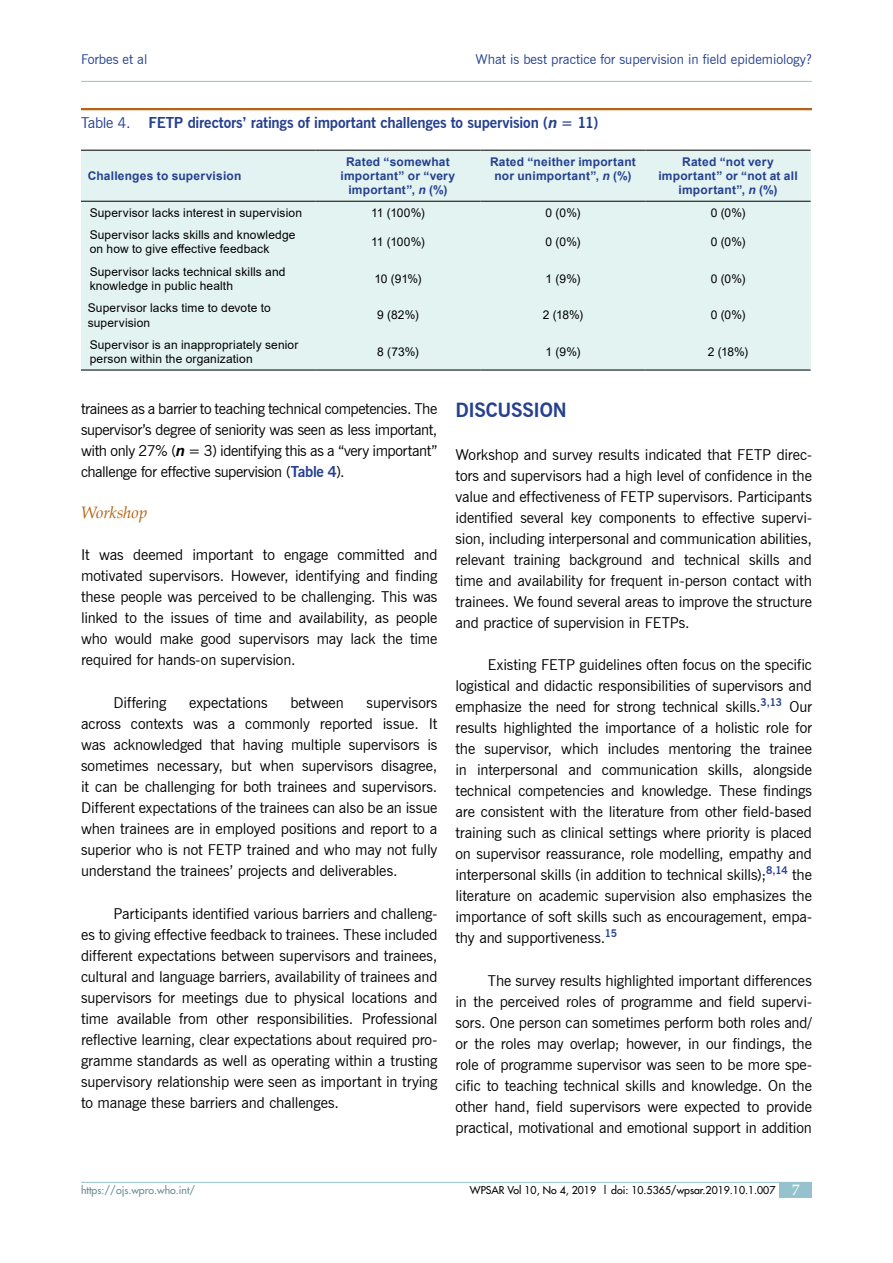
<style>
.page{position:relative;width:893px;height:1263px;background:#fff}
.page>*{position:absolute;margin:0;border:0;box-sizing:border-box;transform-origin:0 0}
.t1{font:700 19.5px "News Gothic BT";letter-spacing:-.015em;color:#25408f}
.t2{font:italic 16.5px "Palatino Linotype";color:#b66113}
.t3{font:15px/21px "News Gothic BT";letter-spacing:-.01em;color:#000;text-align:justify}
.t4{font:700 15px "News Gothic BT";letter-spacing:-.01em;color:#25408f}
.t5{font:13.5px "News Gothic BT";color:#25408f}
.t6{font:12px/14.4px "Arial";letter-spacing:.01em;color:#000}
.t7{font:700 12px/14.4px "Arial";letter-spacing:.02em;color:#25408f;text-align:center}
.t8{font:10.5px "Futura LT";color:#000}
.t9{font:10.5px "Futura LT";color:#6b8c93}
.s1{font-weight:400}
.s2{font-family:"Arial";font-style:italic}
.s3{font-style:italic}
.s4{font-family:"Arial";font-weight:700;font-style:italic}
.s5{font-weight:700;color:#25408f}
.s6{font-family:"Palatino";font-size:15px;color:#fff}
</style>
<div class="page">
<hr style="left:81px;top:1182px;width:731px;height:1px;background:#96c2cd">
<div style="left:780px;top:1182px;width:32px;height:15px;background:#96c2cd"></div>
<hr style="left:81px;top:81px;width:731px;height:1px;background:#96c2cd">
<hr style="left:81px;top:108px;width:731px;height:2px;background:#b66113">
<div style="left:81px;top:150px;width:729px;height:220px;background:#e3f3f1"></div>
<hr style="left:81px;top:201px;width:234px;height:1px;background:#000">
<hr style="left:315px;top:201px;width:165px;height:1px;background:#000">
<hr style="left:480px;top:201px;width:165px;height:1px;background:#000">
<hr style="left:645px;top:201px;width:165px;height:1px;background:#000">
<hr style="left:81px;top:150px;width:234px;height:1px;background:#000">
<hr style="left:315px;top:150px;width:165px;height:1px;background:#000">
<hr style="left:480px;top:150px;width:165px;height:1px;background:#000">
<hr style="left:645px;top:150px;width:165px;height:1px;background:#000">
<hr style="left:81px;top:370px;width:234px;height:1px;background:#000">
<hr style="left:315px;top:370px;width:165px;height:1px;background:#000">
<hr style="left:480px;top:370px;width:165px;height:1px;background:#000">
<hr style="left:645px;top:370px;width:165px;height:1px;background:#000">
<p class="t5" style="left:81px;top:51px;width:68px">Forbes et al</p>
<p class="t5" style="left:475px;top:51px;width:338px">What is best practice for supervision in field epidemiology?</p>
<p class="t4" style="left:81px;top:114px;width:519px"><span class="s1">Table 4.</span> FETP directors’ ratings of important challenges to supervision (<span class="s2">n</span> = 11)</p>
<p class="t7" style="left:88px;top:169px;width:155px">Challenges to supervision</p>
<p class="t7" style="left:341px;top:154px;width:116px">Rated “somewhat important” or “very important”, <span class="s3">n</span> (%)</p>
<p class="t7" style="left:490px;top:154px;width:147px">Rated “neither important nor unimportant”, <span class="s3">n</span> (%)</p>
<p class="t7" style="left:658px;top:154px;width:141px">Rated “not very important” or “not at all important”, <span class="s3">n</span> (%)</p>
<p class="t6" style="left:90px;top:205px;width:214px">Supervisor lacks interest in supervision</p>
<p class="t6" style="left:371px;top:205px;width:55px">11 (100%)</p>
<p class="t6" style="left:546px;top:205px;width:36px">0 (0%)</p>
<p class="t6" style="left:711px;top:205px;width:36px">0 (0%)</p>
<p class="t6" style="left:90px;top:227px;width:207px">Supervisor lacks skills and knowledge on how to give effective feedback</p>
<p class="t6" style="left:371px;top:235px;width:55px">11 (100%)</p>
<p class="t6" style="left:546px;top:235px;width:36px">0 (0%)</p>
<p class="t6" style="left:711px;top:235px;width:36px">0 (0%)</p>
<p class="t6" style="left:90px;top:264px;width:197px">Supervisor lacks technical skills and knowledge in public health</p>
<p class="t6" style="left:374px;top:271px;width:48px">10 (91%)</p>
<p class="t6" style="left:546px;top:271px;width:36px">1 (9%)</p>
<p class="t6" style="left:711px;top:271px;width:36px">0 (0%)</p>
<p class="t6" style="left:88px;top:301px;width:185px">Supervisor lacks time to devote to supervision</p>
<p class="t6" style="left:377px;top:308px;width:43px">9 (82%)</p>
<p class="t6" style="left:543px;top:308px;width:42px">2 (18%)</p>
<p class="t6" style="left:711px;top:308px;width:36px">0 (0%)</p>
<p class="t6" style="left:90px;top:337px;width:210px">Supervisor is an inappropriately senior person within the organization</p>
<p class="t6" style="left:377px;top:345px;width:43px">8 (73%)</p>
<p class="t6" style="left:546px;top:345px;width:36px">1 (9%)</p>
<p class="t6" style="left:708px;top:345px;width:42px">2 (18%)</p>
<p class="t3" style="left:81px;top:398px;width:358px">trainees as a barrier to teaching technical competencies. The supervisor’s degree of seniority was seen as less important, with only 27% (<span class="s4">n</span> = 3) identifying this as a “very important” challenge for effective supervision (<span class="s5">Table 4</span>).</p>
<p class="t2" style="left:81px;top:500px;width:68px">Workshop</p>
<p class="t3" style="left:81px;top:544px;width:358px">It was deemed important to engage committed and motivated supervisors. However, identifying and finding these people was perceived to be challenging. This was linked to the issues of time and availability, as people who would make good supervisors may lack the time required for hands-on supervision.</p>
<p class="t3" style="left:113px;top:692px;width:55px">Differing</p>
<p class="t3" style="left:189px;top:692px;width:80px">expectations</p>
<p class="t3" style="left:290px;top:692px;width:55px">between</p>
<p class="t3" style="left:81px;top:692px;width:358px;text-indent:286px">supervisors across contexts was a commonly reported issue. It was acknowledged that having multiple supervisors is sometimes necessary, but when supervisors disagree, it can be challenging for both trainees and supervisors.<br>Different expectations of the trainees can also be an issue when trainees are in employed positions and report to a superior who is not FETP trained and who may not fully understand the trainees’ projects and deliverables.</p>
<p class="t3" style="left:81px;top:903px;width:358px;text-indent:32px">Participants identified various barriers and challeng&shy;es to giving effective feedback to trainees. These included different expectations between supervisors and trainees, cultural and language barriers, availability of trainees and supervisors for meetings due to physical locations and time available from other responsibilities. Professional reflective learning, clear expectations about required pro&shy;gramme standards as well as operating within a trusting supervisory relationship were seen as important in trying to manage these barriers and challenges.</p>
<h1 class="t1" style="left:455px;top:398px;width:113px">DISCUSSION</h1>
<p class="t3" style="left:455px;top:444px;width:358px">Workshop and survey results indicated that FETP direc&shy;tors and supervisors had a high level of confidence in the value and effectiveness of FETP supervisors. Participants identified several key components to effective supervi&shy;sion, including interpersonal and communication abilities, relevant training background and technical skills and time and availability for frequent in-person contact with trainees. We found several areas to improve the structure and practice of supervision in FETPs.</p>
<p class="t3" style="left:455px;top:654px;width:358px;text-indent:32px">Existing FETP guidelines often focus on the specific logistical and didactic responsibilities of supervisors and emphasize the need for strong technical skills.<sup>3,13</sup> Our results highlighted the importance of a holistic role for the supervisor, which includes mentoring the trainee in interpersonal and communication skills, alongside technical competencies and knowledge. These findings are consistent with the literature from other field-based training such as clinical settings where priority is placed on supervisor reassurance, role modelling, empathy and interpersonal skills (in addition to technical skills);<sup>8,14</sup> the literature on academic supervision also emphasizes the importance of soft skills such as encouragement, empa&shy;thy and supportiveness.<sup>15</sup></p>
<p class="t3" style="left:455px;top:970px;width:358px;text-indent:32px">The survey results highlighted important differences in the perceived roles of programme and field supervi&shy;sors. One person can sometimes perform both roles and/ or the roles may overlap; however, in our findings, the role of programme supervisor was seen to be more spe&shy;cific to teaching technical skills and knowledge. On the other hand, field supervisors were expected to provide practical, motivational and emotional support in addition</p>
<p class="t9" style="left:81px;top:1183px;width:116px">https://ojs.wpro.who.int/</p>
<p class="t8" style="left:470px;top:1184px;width:331px">WPSAR Vol 10, No 4, 2019 | doi: 10.5365/wpsar.2019.10.1.007 <span class="s6">7</span></p>
</div>
